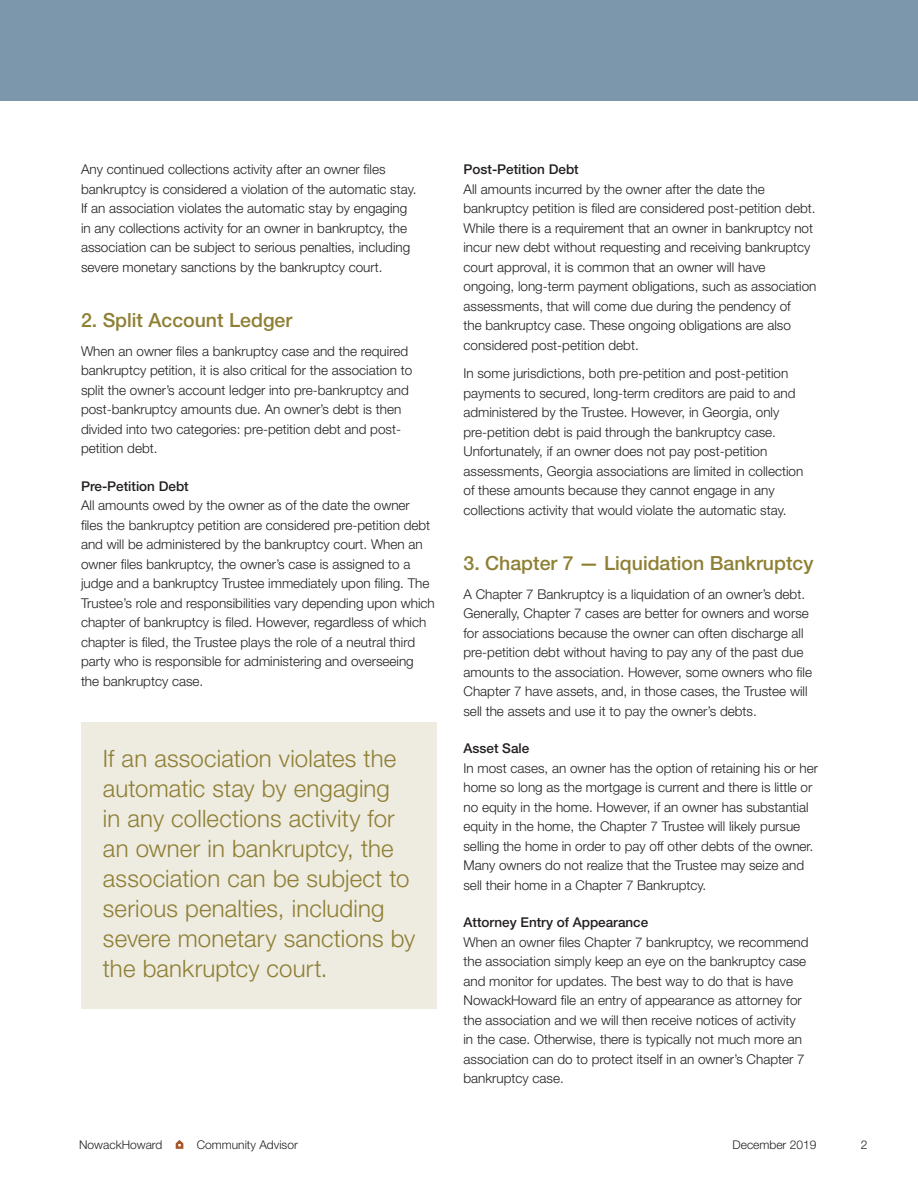
<style>
.page{position:relative;width:918px;height:1188px;background:#fff}
.page>*{position:absolute;margin:0;border:0;box-sizing:border-box;transform-origin:0 0}
.Pull-out{font:300 24px/30px "Helvetica Neue";letter-spacing:.005em;color:#8e7f34}
.Subhead{font:500 19.5px "Helvetica Neue";color:#8e7f34}
.Body_copy{font:300 13.5px/19.5px "Helvetica Neue";color:#231f20}
.Level_Two_Subhead{font:500 13.5px "Helvetica Neue";color:#231f20}
.t1{font:300 12px "Helvetica Neue";color:#231f20}
</style>
<div class="page">
<svg style="left:176px;top:1140px;width:7px;height:9px"></svg>
<div style="left:0;top:0;width:918px;height:101px;background:#7c97ab"></div>
<div style="left:81px;top:722px;width:355px;height:286px;background:#eeebe0"></div>
<p class="Body_copy" style="left:81px;top:160px;width:337px">Any continued collections activity after an owner files bankruptcy is considered a violation of the automatic stay.<br>If an association violates the automatic stay by engaging in any collections activity for an owner in bankruptcy, the association can be subject to serious penalties, including severe monetary sanctions by the bankruptcy court.</p>
<p class="Subhead" style="left:81px;top:309px;width:213px">2. Split Account Ledger</p>
<p class="Body_copy" style="left:81px;top:341px;width:333px">When an owner files a bankruptcy case and the required bankruptcy petition, it is also critical for the association to split the owner’s account ledger into pre-bankruptcy and post-bankruptcy amounts due. An owner’s debt is then divided into two categories: pre-petition debt and post&shy;petition debt.</p>
<p class="Level_Two_Subhead" style="left:81px;top:478px;width:109px">Pre-Petition Debt</p>
<p class="Body_copy" style="left:81px;top:496px;width:355px">All amounts owed by the owner as of the date the owner files the bankruptcy petition are considered pre-petition debt and will be administered by the bankruptcy court. When an owner files bankruptcy, the owner’s case is assigned to a judge and a bankruptcy Trustee immediately upon filing. The Trustee’s role and responsibilities vary depending upon which chapter of bankruptcy is filed. However, regardless of which chapter is filed, the Trustee plays the role of a neutral third party who is responsible for administering and overseeing the bankruptcy case.</p>
<p class="Pull-out" style="left:103px;top:743px;width:314px">If an association violates the automatic stay by engaging<br>in any collections activity for an owner in bankruptcy, the association can be subject to serious penalties, including severe monetary sanctions by the bankruptcy court.</p>
<p class="Level_Two_Subhead" style="left:464px;top:161px;width:117px">Post-Petition Debt</p>
<p class="Body_copy" style="left:464px;top:179px;width:355px">All amounts incurred by the owner after the date the bankruptcy petition is filed are considered post-petition debt.<br>While there is a requirement that an owner in bankruptcy not incur new debt without requesting and receiving bankruptcy court approval, it is common that an owner will have ongoing, long-term payment obligations, such as association assessments, that will come due during the pendency of<br>the bankruptcy case. These ongoing obligations are also considered post-petition debt.</p>
<p class="Body_copy" style="left:464px;top:363px;width:341px">In some jurisdictions, both pre-petition and post-petition payments to secured, long-term creditors are paid to and administered by the Trustee. However, in Georgia, only pre-petition debt is paid through the bankruptcy case.<br>Unfortunately, if an owner does not pay post-petition assessments, Georgia associations are limited in collection of these amounts because they cannot engage in any collections activity that would violate the automatic stay.</p>
<p class="Subhead" style="left:464px;top:552px;width:352px">3. Chapter 7 — Liquidation Bankruptcy</p>
<p class="Body_copy" style="left:464px;top:584px;width:350px">A Chapter 7 Bankruptcy is a liquidation of an owner’s debt.<br>Generally, Chapter 7 cases are better for owners and worse for associations because the owner can often discharge all pre-petition debt without having to pay any of the past due amounts to the association. However, some owners who file Chapter 7 have assets, and, in those cases, the Trustee will sell the assets and use it to pay the owner’s debts.</p>
<p class="Level_Two_Subhead" style="left:464px;top:740px;width:67px">Asset Sale</p>
<p class="Body_copy" style="left:464px;top:758px;width:356px">In most cases, an owner has the option of retaining his or her home so long as the mortgage is current and there is little or no equity in the home. However, if an owner has substantial equity in the home, the Chapter 7 Trustee will likely pursue selling the home in order to pay off other debts of the owner.<br>Many owners do not realize that the Trustee may seize and sell their home in a Chapter 7 Bankruptcy.</p>
<p class="Level_Two_Subhead" style="left:464px;top:914px;width:186px">Attorney Entry of Appearance</p>
<p class="Body_copy" style="left:464px;top:932px;width:347px">When an owner files Chapter 7 bankruptcy, we recommend the association simply keep an eye on the bankruptcy case and monitor for updates. The best way to do that is have NowackHoward file an entry of appearance as attorney for the association and we will then receive notices of activity in the case. Otherwise, there is typically not much more an association can do to protect itself in an owner’s Chapter 7 bankruptcy case.</p>
<p class="t1" style="left:79px;top:1137px;width:85px">NowackHoward</p>
<p class="t1" style="left:197px;top:1137px;width:103px">Community Advisor</p>
<p class="t1" style="left:733px;top:1137px;width:85px">December 2019</p>
<p class="t1" style="left:861px;top:1137px;width:8px">2</p>
</div>
